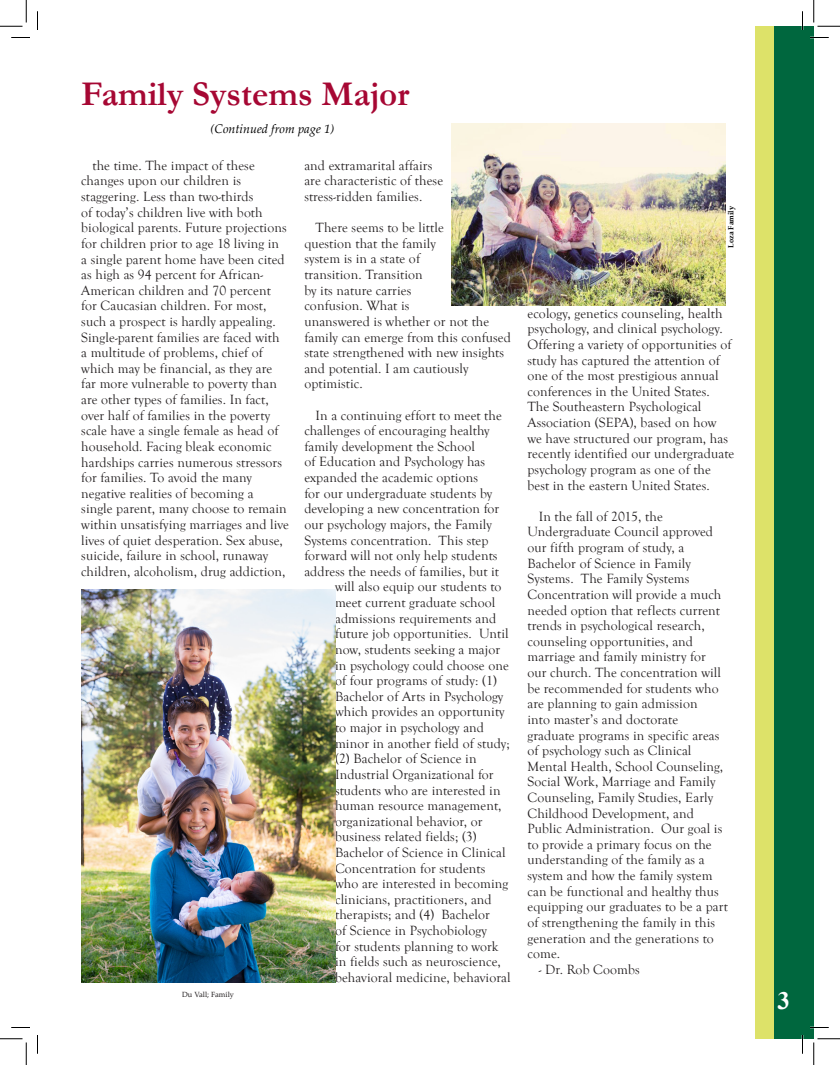
<style>
.page{position:relative;width:840px;height:1065px;background:#fff}
.page>*{position:absolute;margin:0;border:0;box-sizing:border-box;transform-origin:0 0}
.t1{font:700 35px "Garamond";color:#a60733}
.t2{font:700 25px "Times New Roman";color:#fff}
.t3{font:13.75px/15.6px "Goudy Old Style T";letter-spacing:.01em;color:#231f20}
.t4{font:italic 12.5px "Palatino Linotype";color:#000}
.t5{font:7.5px "Palatino Linotype";color:#231f20}
.t6{font:700 7.5px "Palatino Linotype";color:#000}
</style>
<div class="page">
<div style="left:773px;top:26px;width:41px;height:1013px;background:#00673e"></div>
<div style="left:755px;top:26px;width:18px;height:1013px;background:#dde269"></div>
<img style="left:81px;top:589px;width:254px;height:393px">
<img style="left:451px;top:124px;width:274px;height:182px">
<svg style="left:11px;top:37px;width:19px;height:1px"></svg>
<svg style="left:810px;top:37px;width:19px;height:1px"></svg>
<svg style="left:11px;top:1027px;width:19px;height:1px"></svg>
<svg style="left:810px;top:1027px;width:19px;height:1px"></svg>
<svg style="left:37px;top:11px;width:1px;height:19px"></svg>
<svg style="left:37px;top:1035px;width:1px;height:19px"></svg>
<svg style="left:802px;top:11px;width:1px;height:19px"></svg>
<svg style="left:802px;top:1035px;width:1px;height:19px"></svg>
<svg style="left:0;top:0;width:27px;height:27px"></svg>
<svg style="left:0;top:1039px;width:27px;height:26px"></svg>
<svg style="left:814px;top:0;width:26px;height:27px"></svg>
<svg style="left:814px;top:1039px;width:26px;height:26px"></svg>
<h1 class="t1" style="left:81px;top:71px;width:330px">Family Systems Major</h1>
<p class="t4" style="left:211px;top:120px;width:125px">(Continued from page 1)</p>
<p class="t3" style="left:81px;top:158px;width:209px;text-indent:11px">the time. The impact of these changes upon our children is staggering. Less than two-thirds<br>of today’s children live with both biological parents. Future projections for children prior to age 18 living in<br>a single parent home have been cited as high as 94 percent for African-American children and 70 percent for Caucasian children. For most, such a prospect is hardly appealing.<br>Single-parent families are faced with<br>a multitude of problems, chief of which may be financial, as they are far more vulnerable to poverty than are other types of families. In fact, over half of families in the poverty scale have a single female as head of household. Facing bleak economic hardships carries numerous stressors for families. To avoid the many negative realities of becoming a<br>single parent, many choose to remain within unsatisfying marriages and live lives of quiet desperation. Sex abuse, suicide, failure in school, runaway children, alcoholism, drug addiction,</p>
<p class="t3" style="left:304px;top:158px;width:140px">and extramarital affairs are characteristic of these stress-ridden families.</p>
<p class="t3" style="left:304px;top:220px;width:208px;text-indent:11px">There seems to be little<br>question that the family<br>system is in a state of<br>transition. Transition<br>by its nature carries<br>confusion. What is<br>unanswered is whether or not the family can emerge from this confused state strengthened with new insights and potential. I am cautiously optimistic.</p>
<p class="t3" style="left:316px;top:408px;width:188px">In a continuing effort to meet the</p>
<p class="t3" style="left:304px;top:423px;width:187px">challenges of encouraging healthy</p>
<p class="t3" style="left:304px;top:439px;width:172px">family development the School</p>
<p class="t3" style="left:304px;top:454px;width:182px">of Education and Psychology has</p>
<p class="t3" style="left:304px;top:470px;width:175px">expanded the academic options</p>
<p class="t3" style="left:304px;top:486px;width:189px">for our undergraduate students by</p>
<p class="t3" style="left:304px;top:501px;width:197px">developing a new concentration for</p>
<p class="t3" style="left:304px;top:517px;width:189px">our psychology majors, the Family</p>
<p class="t3" style="left:304px;top:533px;width:186px">Systems concentration. This step</p>
<p class="t3" style="left:304px;top:548px;width:195px">forward will not only help students</p>
<p class="t3" style="left:304px;top:564px;width:196px">address the needs of families, but it</p>
<p class="t3" style="left:335px;top:579px;width:168px">will also equip our students to</p>
<p class="t3" style="left:335px;top:595px;width:162px">meet current graduate school</p>
<p class="t3" style="left:335px;top:611px;width:163px">admissions requirements and</p>
<p class="t3" style="left:335px;top:626px;width:175px">future job opportunities. Until</p>
<p class="t3" style="left:335px;top:642px;width:167px">now, students seeking a major</p>
<p class="t3" style="left:335px;top:658px;width:175px">in psychology could choose one</p>
<p class="t3" style="left:335px;top:673px;width:163px">of four programs of study: (1)</p>
<p class="t3" style="left:335px;top:689px;width:170px">Bachelor of Arts in Psychology</p>
<p class="t3" style="left:335px;top:704px;width:171px">which provides an opportunity</p>
<p class="t3" style="left:335px;top:720px;width:151px">to major in psychology and</p>
<p class="t3" style="left:335px;top:736px;width:176px">minor in another field of study;</p>
<p class="t3" style="left:335px;top:751px;width:143px">(2) Bachelor of Science in</p>
<p class="t3" style="left:335px;top:767px;width:160px">Industrial Organizational for</p>
<p class="t3" style="left:335px;top:782px;width:167px">students who are interested in</p>
<p class="t3" style="left:335px;top:798px;width:168px">human resource management,</p>
<p class="t3" style="left:335px;top:814px;width:149px">organizational behavior, or</p>
<p class="t3" style="left:335px;top:829px;width:143px">business related fields; (3)</p>
<p class="t3" style="left:335px;top:845px;width:172px">Bachelor of Science in Clinical</p>
<p class="t3" style="left:335px;top:861px;width:152px">Concentration for students</p>
<p class="t3" style="left:335px;top:876px;width:175px">who are interested in becoming</p>
<p class="t3" style="left:335px;top:892px;width:158px">clinicians, practitioners, and</p>
<p class="t3" style="left:335px;top:907px;width:156px">therapists; and (4) Bachelor</p>
<p class="t3" style="left:335px;top:923px;width:153px">of Science in Psychobiology</p>
<p class="t3" style="left:335px;top:939px;width:165px">for students planning to work</p>
<p class="t3" style="left:335px;top:954px;width:167px">in fields such as neuroscience,</p>
<p class="t3" style="left:335px;top:970px;width:177px">behavioral medicine, behavioral</p>
<p class="t5" style="left:182px;top:989px;width:53px">Du Vall; Family</p>
<p class="t6" style="left:725px;top:248px;width:43px;rotate:-90deg">Loza Family</p>
<p class="t3" style="left:527px;top:306px;width:208px">ecology, genetics counseling, health psychology, and clinical psychology.<br>Offering a variety of opportunities of study has captured the attention of one of the most prestigious annual conferences in the United States.<br>The Southeastern Psychological Association (SEPA), based on how<br>we have structured our program, has recently identified our undergraduate psychology program as one of the best in the eastern United States.</p>
<p class="t3" style="left:527px;top:509px;width:202px;text-indent:11px">In the fall of 2015, the<br>Undergraduate Council approved our fifth program of study, a<br>Bachelor of Science in Family<br>Systems. The Family Systems<br>Concentration will provide a much needed option that reflects current trends in psychological research, counseling opportunities, and marriage and family ministry for our church. The concentration will be recommended for students who are planning to gain admission<br>into master’s and doctorate graduate programs in specific areas of psychology such as Clinical<br>Mental Health, School Counseling,<br>Social Work, Marriage and Family<br>Counseling, Family Studies, Early<br>Childhood Development, and<br>Public Administration. Our goal is to provide a primary focus on the understanding of the family as a system and how the family system can be functional and healthy thus equipping our graduates to be a part of strengthening the family in this generation and the generations to come.</p>
<p class="t3" style="left:539px;top:962px;width:103px">- Dr. Rob Coombs</p>
<h2 class="t2" style="left:777px;top:983px;width:14px">3</h2>
</div>
